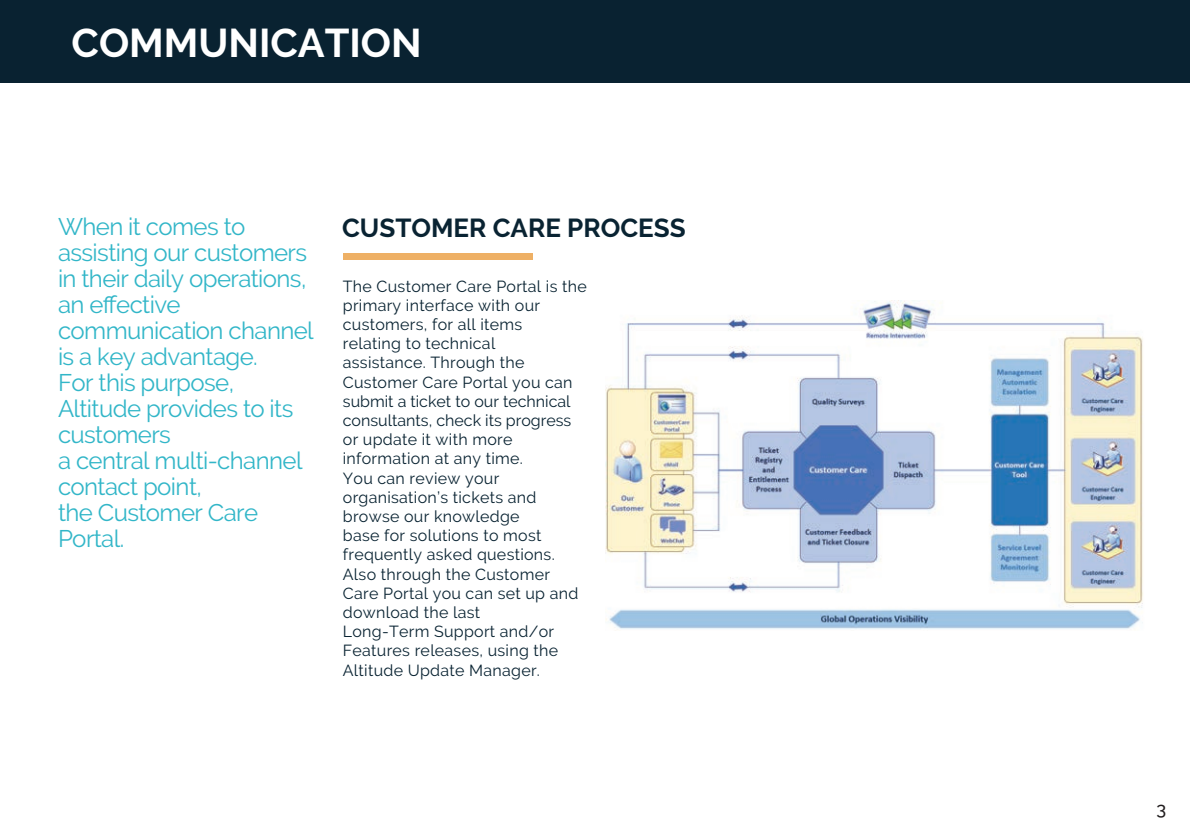
<style>
.page{position:relative;width:1190px;height:838px;background:#fff}
.page>*{position:absolute;margin:0;border:0;box-sizing:border-box;transform-origin:0 0}
.t1{font:700 40px "Raleway";color:#fff}
.t2{font:700 26px "Raleway";color:#092332}
.t3{font:24px/26px "Raleway";letter-spacing:-.025em;color:#32b6c8}
.t4{font:500 18px "Raleway";color:#211d1e}
.t5{font:16px/19.2px "Raleway";letter-spacing:.02em;color:#092332}
</style>
<div class="page">
<div style="left:0;top:0;width:1190px;height:83px;background:#092231"></div>
<div style="left:343px;top:253px;width:190px;height:7px;background:#eeb065"></div>
<img style="left:605px;top:301px;width:538px;height:329px">
<h1 class="t1" style="left:72px;top:20px;width:352px">COMMUNICATION</h1>
<p class="t3" style="left:58px;top:214px;width:257px">When it comes to assisting our customers in their daily operations, an effective communication channel is a key advantage.<br>For this purpose,<br>Altitude provides to its customers<br>a central multi-channel contact point,<br>the Customer Care<br>Portal.</p>
<h2 class="t2" style="left:342px;top:213px;width:345px">CUSTOMER CARE PROCESS</h2>
<p class="t5" style="left:343px;top:276px;width:245px">The Customer Care Portal is the primary interface with our customers, for all items<br>relating to technical<br>assistance. Through the<br>Customer Care Portal you can submit a ticket to our technical consultants, check its progress or update it with more information at any time.<br>You can review your organisation’s tickets and browse our knowledge<br>base for solutions to most frequently asked questions.<br>Also through the Customer<br>Care Portal you can set up and download the last<br>Long-Term Support and/or<br>Features releases, using the<br>Altitude Update Manager.</p>
<p class="t4" style="left:1157px;top:798px;width:11px">3</p>
</div>
